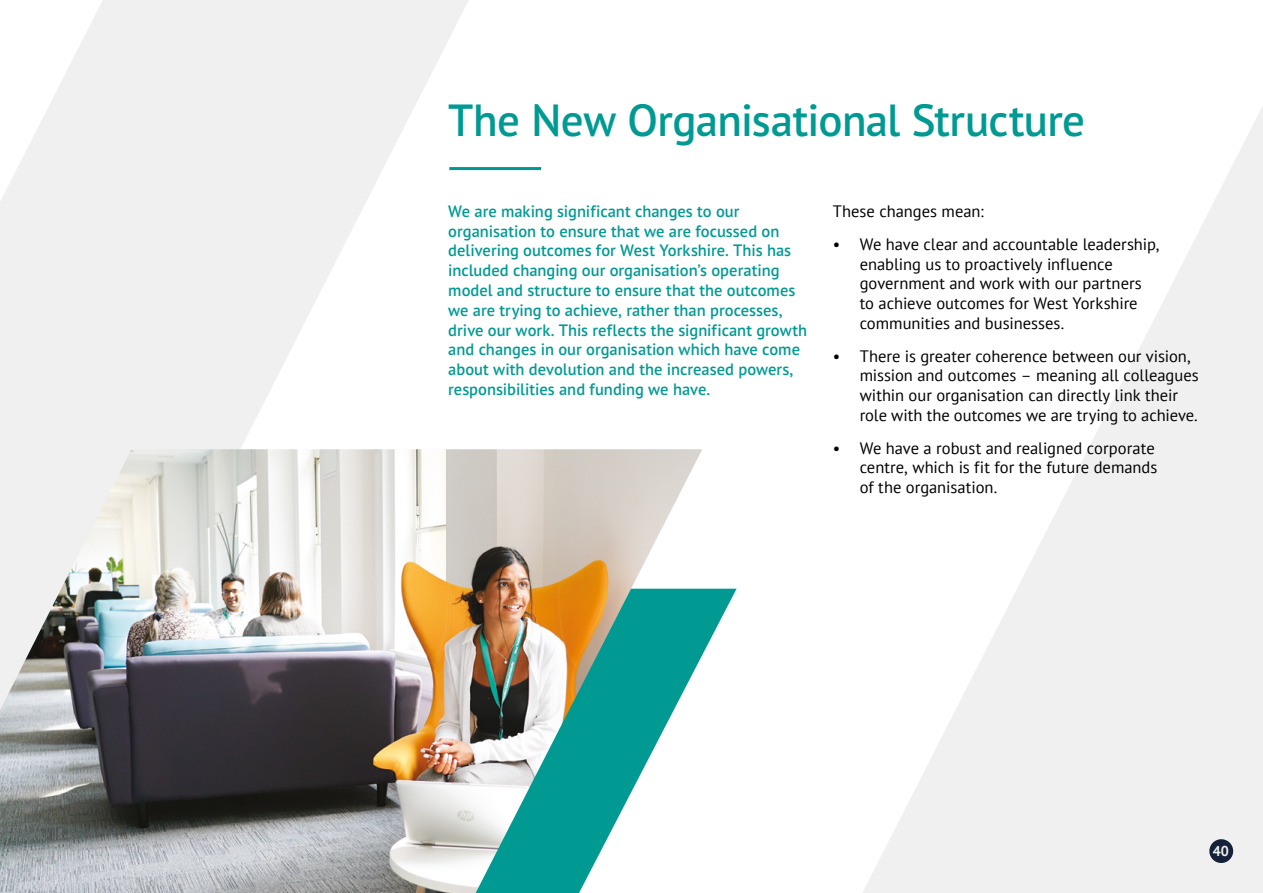
<style>
.page{position:relative;width:1263px;height:893px;background:#fff}
.page>*{position:absolute;margin:0;border:0;box-sizing:border-box;transform-origin:0 0}
.t1{font:600 45px "PT Sans Pro";letter-spacing:-.015em;color:#009a93}
.t2{font:16.5px/19.8px "PT Sans";color:#000}
.t3{font:600 16.5px/19.8px "PT Sans Pro";color:#009a93}
.t4{font:700 14.25px "PT Sans";color:#fff}
</style>
<div class="page">
<svg style="left:863px;top:106px;width:400px;height:787px;fill:#f6f6f6"></svg>
<hr style="left:449px;top:167px;width:92px;height:3px;background:#009a93">
<svg style="left:702px;top:589px;width:35px;height:67px"></svg>
<svg style="left:0;top:0;width:487px;height:449px;fill:#f0f0f0"></svg>
<img style="left:0;top:449px;width:702px;height:444px">
<h1 class="t1" style="left:448px;top:91px;width:638px">The New Organisational Structure</h1>
<p class="t3" style="left:448px;top:201px;width:360px">We are making significant changes to our organisation to ensure that we are focussed on delivering outcomes for West Yorkshire. This has included changing our organisation’s operating model and structure to ensure that the outcomes we are trying to achieve, rather than processes, drive our work. This reflects the significant growth and changes in our organisation which have come about with devolution and the increased powers, responsibilities and funding we have.</p>
<p class="t2" style="left:833px;top:201px;width:152px">These changes mean:</p>
<p class="t2" style="left:860px;top:234px;width:301px;text-indent:-27px">• We have clear and accountable leadership, enabling us to proactively influence government and work with our partners to achieve outcomes for West Yorkshire communities and businesses.</p>
<p class="t2" style="left:860px;top:345px;width:340px;text-indent:-27px">• There is greater coherence between our vision, mission and outcomes – meaning all colleagues within our organisation can directly link their role with the outcomes we are trying to achieve.</p>
<p class="t2" style="left:860px;top:437px;width:299px;text-indent:-27px">• We have a robust and realigned corporate centre, which is fit for the future demands of the organisation.</p>
<p class="t4" style="left:1213px;top:841px;width:18px">40</p>
</div>
